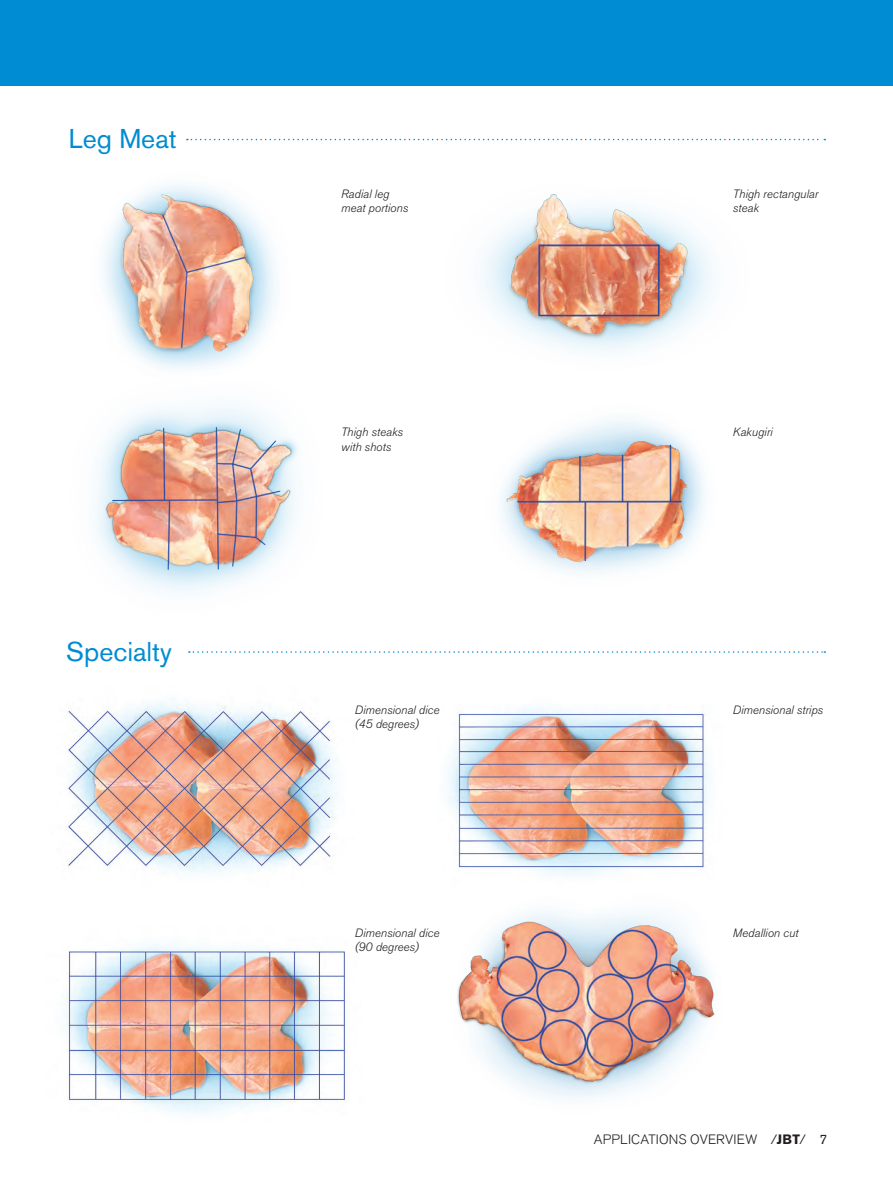
<style>
.page{position:relative;width:893px;height:1190px;background:#fff}
.page>*{position:absolute;margin:0;border:0;box-sizing:border-box;transform-origin:0 0}
.t1{font:27px "Akzidenz Grotesk Pro";color:#008cd2}
.t2{font:300 13.5px "Akzidenz Grotesk Pro";letter-spacing:.015em;color:#231f20}
.t3{font:italic 300 12px/14.4px "Akzidenz Grotesk Pro";color:#231f20}
.s1{font-weight:700}
.s2{font-weight:400}
</style>
<div class="page">
<img style="left:413px;top:138px;width:373px;height:214px">
<div style="left:0;top:0;width:892px;height:86px;background:#008cd2"></div>
<img style="left:103px;top:184px;width:173px;height:186px">
<img style="left:95px;top:406px;width:203px;height:186px">
<img style="left:501px;top:419px;width:204px;height:155px">
<img style="left:447px;top:708px;width:261px;height:168px">
<img style="left:457px;top:911px;width:258px;height:189px">
<img style="left:67px;top:702px;width:271px;height:171px">
<img style="left:65px;top:944px;width:281px;height:170px">
<svg style="left:187px;top:139px;width:638px;height:1px"></svg>
<svg style="left:189px;top:651px;width:636px;height:2px"></svg>
<h1 class="t1" style="left:69px;top:121px;width:109px">Leg Meat</h1>
<h1 class="t1" style="left:66px;top:634px;width:107px">Specialty</h1>
<p class="t3" style="left:341px;top:186px;width:69px">Radial leg meat portions</p>
<p class="t3" style="left:732px;top:186px;width:87px">Thigh rectangular steak</p>
<p class="t3" style="left:341px;top:425px;width:63px">Thigh steaks with shots</p>
<p class="t3" style="left:732px;top:425px;width:41px">Kakugiri</p>
<p class="t3" style="left:355px;top:702px;width:86px">Dimensional dice (45 degrees)</p>
<p class="t3" style="left:732px;top:702px;width:92px">Dimensional strips</p>
<p class="t3" style="left:355px;top:925px;width:86px">Dimensional dice (90 degrees)</p>
<p class="t3" style="left:732px;top:925px;width:67px">Medallion cut</p>
<p class="t2" style="left:593px;top:1130px;width:235px">APPLICATIONS OVERVIEW /<span class="s1">JBT</span>/ <span class="s2">7</span></p>
</div>
